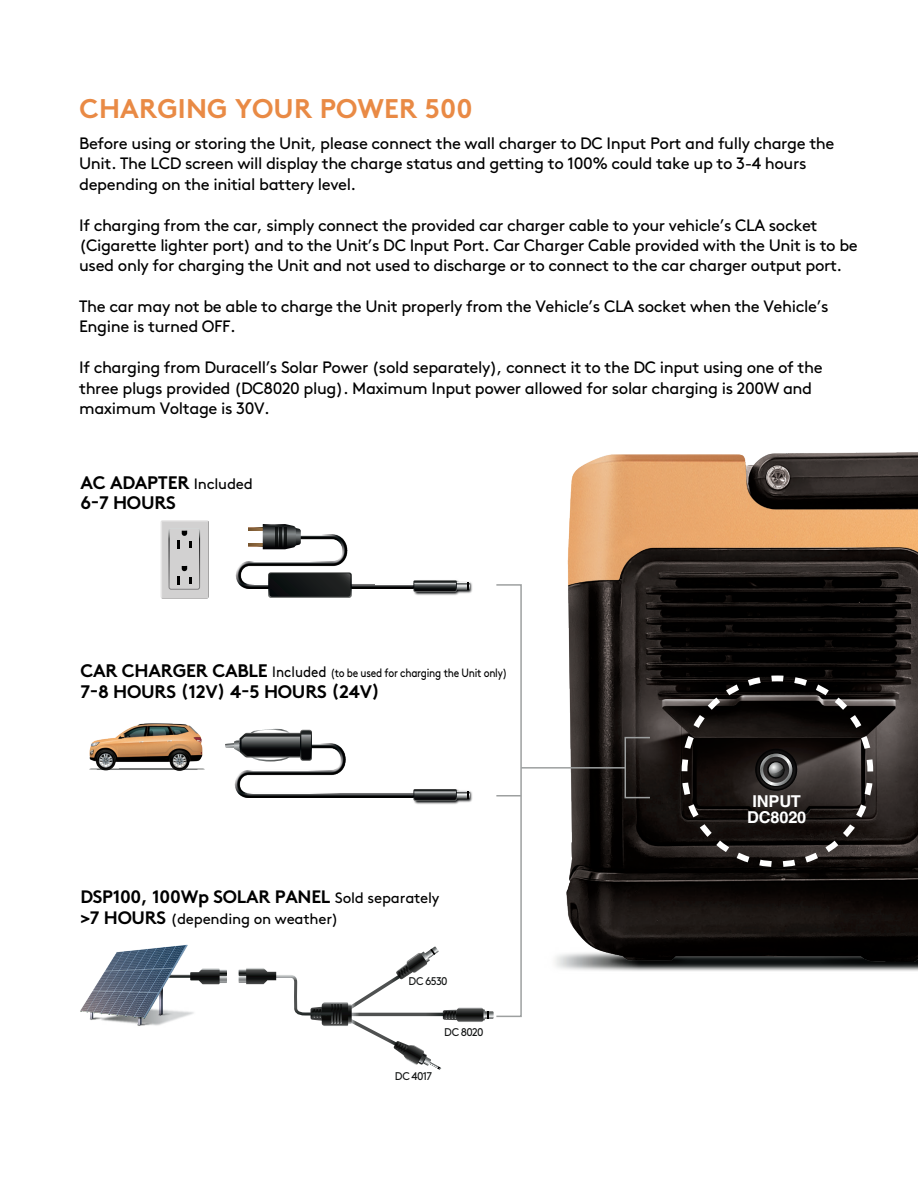
<style>
.page{position:relative;width:918px;height:1188px;background:#fff}
.page>*{position:absolute;margin:0;border:0;box-sizing:border-box;transform-origin:0 0}
.t1{font:700 27px "Brown Std";letter-spacing:.005em;color:#e98a45}
.t2{font:700 18.15px/20.5px "Brown Std";letter-spacing:-.015em;color:#000}
.t3{font:700 18px "Brown Std";letter-spacing:-.015em;color:#000}
.t4{font:16.5px/20.4px "Brown Std";letter-spacing:-.025em;color:#000}
.t5{font:700 16.35px/15.6px "Helvetica";letter-spacing:-.01em;color:#fff;text-align:center}
.t6{font:15px "Brown Std";letter-spacing:-.015em;color:#000}
.t7{font:12px "Brown Std";letter-spacing:-.025em;color:#000;scale:.85 1}
.t8{font:11.25px "Brown Std";letter-spacing:-.065em;color:#151717}
.s1{font-weight:400;font-size:15px}
.s2{font-weight:700;font-size:18.15px}
.s3{font-size:15px}
.s4{font-weight:700;font-size:18px}
</style>
<div class="page">
<img style="left:499px;top:958px;width:270px;height:60px">
<img style="left:567px;top:452px;width:351px;height:510px">
<img style="left:769px;top:905px;width:149px;height:66px">
<img style="left:556px;top:905px;width:185px;height:112px">
<img style="left:755px;top:749px;width:42px;height:42px">
<img style="left:755px;top:749px;width:42px;height:42px;border-radius:21px">
<svg style="left:760px;top:754px;width:32px;height:32px"></svg>
<div style="left:682px;top:676px;width:191px;height:191px;border:6px dashed #fff;border-radius:50%"></div>
<img style="left:89px;top:723px;width:116px;height:48px">
<svg style="left:161px;top:520px;width:48px;height:79px;background:#c7c6c6"></svg>
<div style="left:169px;top:528px;width:31px;height:61px;border:1px solid #fff;border-radius:2px"></div>
<img style="left:236px;top:534px;width:126px;height:55px">
<svg style="left:247px;top:584px;width:21px;height:1px"></svg>
<svg style="left:247px;top:562px;width:94px;height:1px"></svg>
<svg style="left:301px;top:535px;width:35px;height:1px"></svg>
<img style="left:362px;top:582px;width:111px;height:13px">
<svg style="left:413px;top:580px;width:57px;height:12px"></svg>
<svg style="left:249px;top:530px;width:14px;height:1px"></svg>
<svg style="left:249px;top:528px;width:14px;height:2px"></svg>
<svg style="left:249px;top:543px;width:14px;height:1px"></svg>
<svg style="left:249px;top:544px;width:14px;height:2px"></svg>
<svg style="left:263px;top:524px;width:38px;height:25px"></svg>
<svg style="left:268px;top:572px;width:84px;height:26px;background:#212424"></svg>
<div style="left:625px;top:737px;width:26px;height:61px;border:2px solid #9da0a0"></div>
<div style="left:496px;top:584px;width:26px;height:433px;border:2px solid #9da0a0"></div>
<hr style="left:521px;top:767px;width:104px;height:2px;background:#9da0a0">
<img style="left:234px;top:743px;width:128px;height:55px">
<img style="left:362px;top:737px;width:163px;height:119px">
<svg style="left:413px;top:789px;width:57px;height:12px"></svg>
<svg style="left:245px;top:793px;width:97px;height:1px"></svg>
<svg style="left:245px;top:771px;width:94px;height:1px"></svg>
<svg style="left:312px;top:744px;width:22px;height:1px"></svg>
<svg style="left:225px;top:728px;width:87px;height:33px"></svg>
<img style="left:137px;top:968px;width:102px;height:58px">
<img style="left:80px;top:944px;width:111px;height:80px">
<svg style="left:239px;top:947px;width:255px;height:123px"></svg>
<h1 class="t1" style="left:80px;top:92px;width:395px">CHARGING YOUR POWER 500</h1>
<p class="t4" style="left:79px;top:133px;width:757px">Before using or storing the Unit, please connect the wall charger to DC Input Port and fully charge the<br>Unit. The LCD screen will display the charge status and getting to 100% could take up to 3-4 hours depending on the initial battery level.</p>
<p class="t4" style="left:79px;top:215px;width:780px">If charging from the car, simply connect the provided car charger cable to your vehicle’s CLA socket (Cigarette lighter port) and to the Unit’s DC Input Port. Car Charger Cable provided with the Unit is to be used only for charging the Unit and not used to discharge or to connect to the car charger output port.</p>
<p class="t4" style="left:79px;top:296px;width:751px">The car may not be able to charge the Unit properly from the Vehicle’s CLA socket when the Vehicle’s<br>Engine is turned OFF.</p>
<p class="t4" style="left:79px;top:357px;width:745px">If charging from Duracell’s Solar Power (sold separately), connect it to the DC input using one of the three plugs provided (DC8020 plug). Maximum Input power allowed for solar charging is 200W and maximum Voltage is 30V.</p>
<p class="t2" style="left:80px;top:472px;width:174px">AC ADAPTER <span class="s1">Included<br></span>6-7 HOURS</p>
<p class="t7" style="left:80px;top:666px;width:504px"><span class="s2">CAR CHARGER CABLE</span> <span class="s3">Included</span> (to be used for charging the Unit only)</p>
<p class="t2" style="left:80px;top:681px;width:301px">7-8 HOURS (12V) 4-5 HOURS (24V)</p>
<p class="t3" style="left:80px;top:886px;width:361px">DSP100, 100Wp SOLAR PANEL <span class="s1">Sold separately</span></p>
<p class="t6" style="left:80px;top:910px;width:260px"><span class="s4">&gt;7 HOURS</span> (depending on weather)</p>
<p class="t8" style="left:408px;top:974px;width:41px">DC 6530</p>
<p class="t8" style="left:444px;top:1025px;width:41px">DC 8020</p>
<p class="t8" style="left:395px;top:1070px;width:39px">DC 4017</p>
<p class="t5" style="left:747px;top:796px;width:61px">INPUT<br>DC8020</p>
</div>
